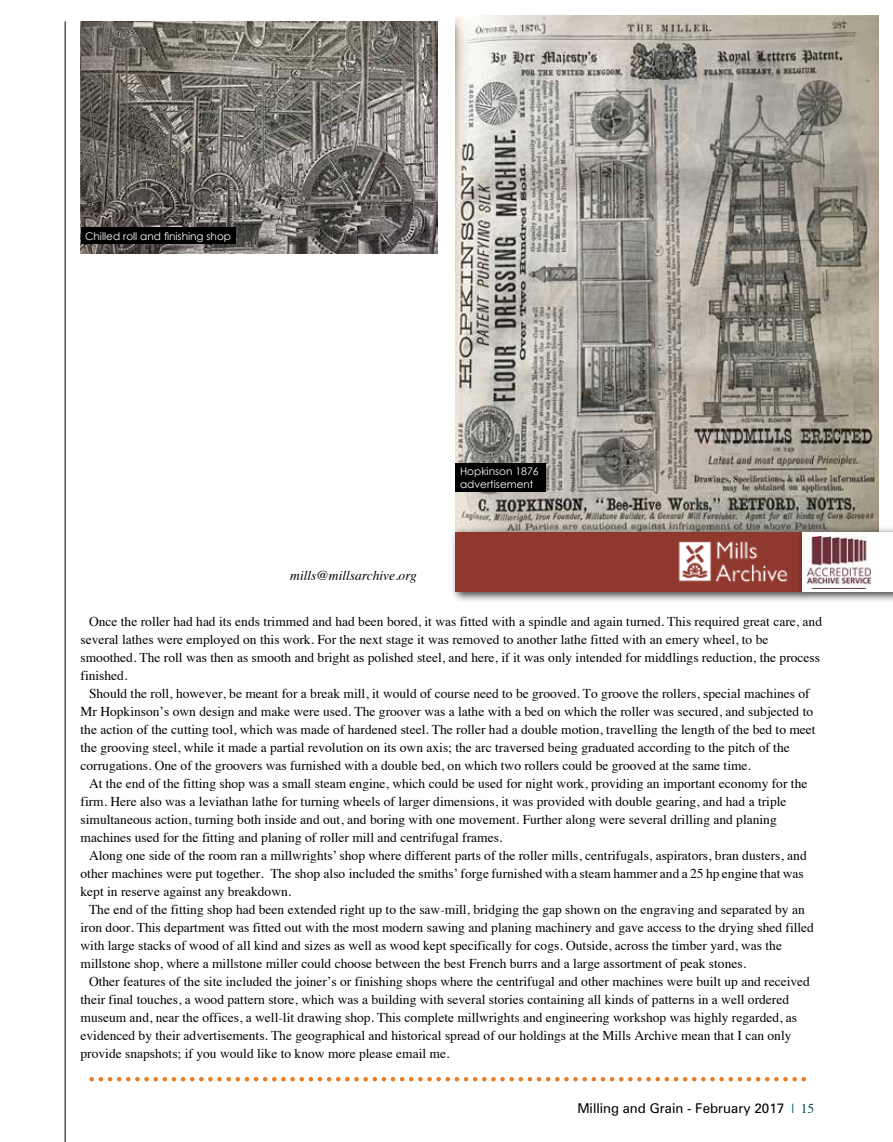
<style>
.page{position:relative;width:893px;height:1142px;background:#fff}
.page>*{position:absolute;margin:0;border:0;box-sizing:border-box;transform-origin:0 0}
.t1{font:13.5px/18px "Times";color:#000}
.t2{font:13.5px "Zurich BT";color:#000}
.t3{font:italic 13.5px "Times";color:#000}
.t4{font:10.5px/12.6px "Century Gothic";color:#fff}
.s1{font-family:"Times";color:#00557e}
.s2{font-family:"Times";color:#004257}
</style>
<div class="page">
<img style="left:455px;top:16px;width:424px;height:510px">
<hr style="left:65px;top:21px;width:1px;height:1120px;background:#000">
<svg style="left:92px;top:1077px;width:713px;height:4px"></svg>
<img style="left:80px;top:21px;width:357px;height:233px">
<div style="left:450px;top:526px;width:364px;height:77px;background:#000;opacity:.75"></div>
<div style="left:455px;top:532px;width:348px;height:59px;background:#8f382e"></div>
<img style="left:678px;top:541px;width:110px;height:42px">
<div style="left:797px;top:526px;width:96px;height:77px;background:#000;opacity:.75"></div>
<div style="left:803px;top:532px;width:90px;height:59px;background:#fff"></div>
<img style="left:807px;top:537px;width:64px;height:51px">
<div style="left:81px;top:227px;width:154px;height:17px;background:#000"></div>
<div style="left:456px;top:463px;width:90px;height:28px;background:#000"></div>
<p class="t4" style="left:85px;top:229px;width:148px">Chilled roll and finishing shop</p>
<p class="t3" style="left:290px;top:564px;width:128px">mills@millsarchive.org</p>
<p class="t4" style="left:460px;top:464px;width:80px">Hopkinson 1876 advertisement</p>
<p class="t1" style="left:81px;top:611px;width:743px;text-indent:9px">Once the roller had had its ends trimmed and had been bored, it was fitted with a spindle and again turned. This required great care, and several lathes were employed on this work. For the next stage it was removed to another lathe fitted with an emery wheel, to be smoothed. The roll was then as smooth and bright as polished steel, and here, if it was only intended for middlings reduction, the process finished.</p>
<p class="t1" style="left:81px;top:683px;width:737px;text-indent:9px">Should the roll, however, be meant for a break mill, it would of course need to be grooved. To groove the rollers, special machines of Mr Hopkinson’s own design and make were used. The groover was a lathe with a bed on which the roller was secured, and subjected to the action of the cutting tool, which was made of hardened steel. The roller had a double motion, travelling the length of the bed to meet the grooving steel, while it made a partial revolution on its own axis; the arc traversed being graduated according to the pitch of the corrugations. One of the groovers was furnished with a double bed, on which two rollers could be grooved at the same time.</p>
<p class="t1" style="left:81px;top:773px;width:728px;text-indent:9px">At the end of the fitting shop was a small steam engine, which could be used for night work, providing an important economy for the firm. Here also was a leviathan lathe for turning wheels of larger dimensions, it was provided with double gearing, and had a triple simultaneous action, turning both inside and out, and boring with one movement. Further along were several drilling and planing machines used for the fitting and planing of roller mill and centrifugal frames.</p>
<p class="t1" style="left:81px;top:845px;width:728px;text-indent:9px">Along one side of the room ran a millwrights’ shop where different parts of the roller mills, centrifugals, aspirators, bran dusters, and other machines were put together. The shop also included the smiths’ forge furnished with a steam hammer and a 25 hp engine that was kept in reserve against any breakdown.</p>
<p class="t1" style="left:81px;top:899px;width:735px;text-indent:9px">The end of the fitting shop had been extended right up to the saw-mill, bridging the gap shown on the engraving and separated by an iron door. This department was fitted out with the most modern sawing and planing machinery and gave access to the drying shed filled with large stacks of wood of all kind and sizes as well as wood kept specifically for cogs. Outside, across the timber yard, was the millstone shop, where a millstone miller could choose between the best French burrs and a large assortment of peak stones.</p>
<p class="t1" style="left:81px;top:971px;width:731px;text-indent:9px">Other features of the site included the joiner’s or finishing shops where the centrifugal and other machines were built up and received their final touches, a wood pattern store, which was a building with several stories containing all kinds of patterns in a well ordered museum and, near the offices, a well-lit drawing shop. This complete millwrights and engineering workshop was highly regarded, as evidenced by their advertisements. The geographical and historical spread of our holdings at the Mills Archive mean that I can only provide snapshots; if you would like to know more please email me.</p>
<p class="t2" style="left:577px;top:1099px;width:238px">Milling and Grain - February 2017 <span class="s1">|</span> <span class="s2">15</span></p>
</div>
